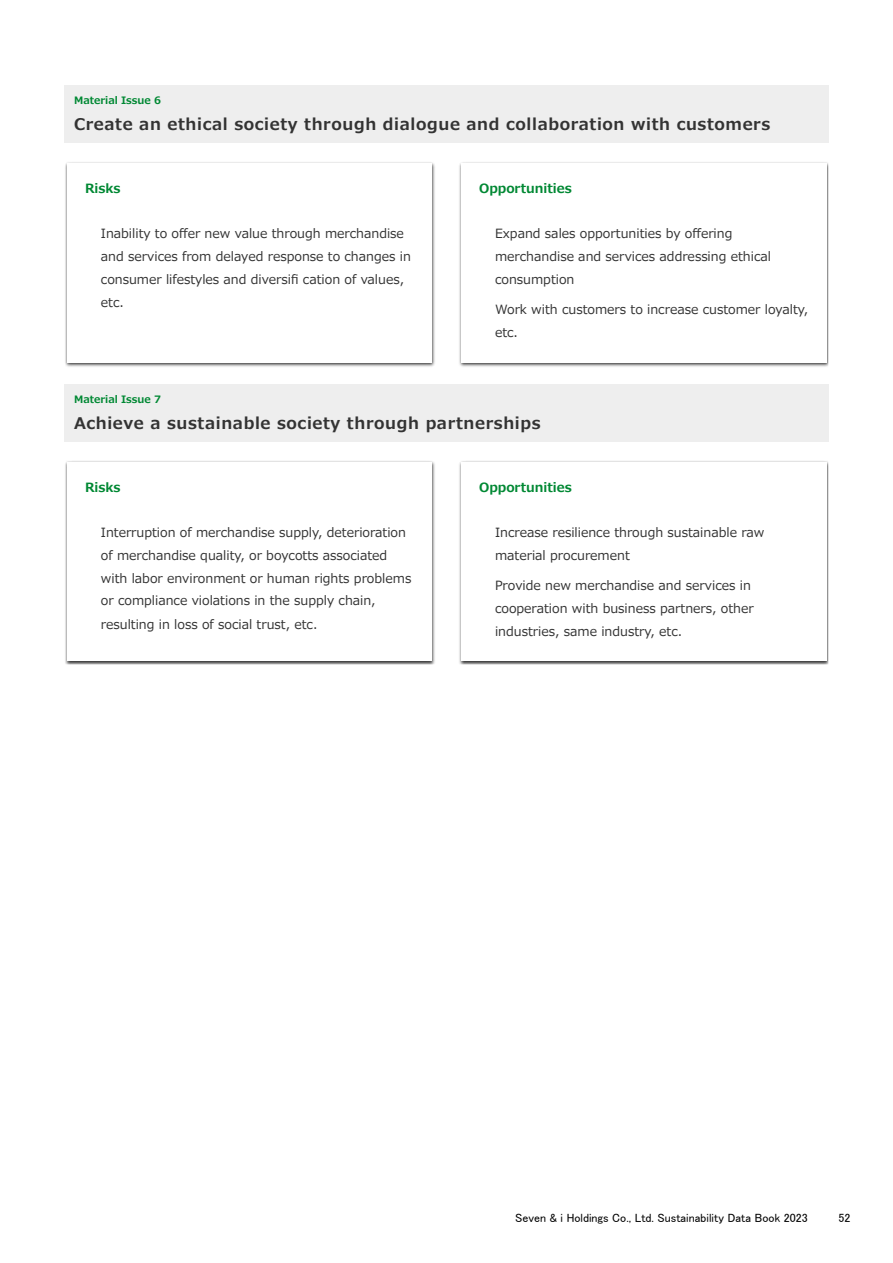
<style>
.page{position:relative;width:893px;height:1263px;background:#fff}
.page>*{position:absolute;margin:0;border:0;box-sizing:border-box;transform-origin:0 0}
.t1{font:700 16.05px "Meiryo";letter-spacing:.04em;color:#333}
.t2{font:12.75px/22.8px "Meiryo";color:#333}
.t3{font:700 12.75px "Meiryo";color:#083}
.t4{font:12px "MS P Gothic";color:#000}
.t5{font:700 10.2px "Meiryo";color:#083}
</style>
<div class="page">
<div style="left:65px;top:86px;width:763px;height:57px;background:#eee"></div>
<div style="left:65px;top:385px;width:763px;height:57px;background:#eee"></div>
<div style="left:65px;top:160px;width:371px;height:209px;background:#000;opacity:.8"></div>
<div style="left:68px;top:163px;width:364px;height:199px;background:#fff"></div>
<div style="left:457px;top:160px;width:371px;height:209px;background:#000;opacity:.8"></div>
<div style="left:461px;top:163px;width:366px;height:199px;background:#fff"></div>
<div style="left:65px;top:460px;width:371px;height:205px;background:#000;opacity:.8"></div>
<div style="left:68px;top:462px;width:364px;height:199px;background:#fff"></div>
<div style="left:457px;top:460px;width:371px;height:205px;background:#000;opacity:.8"></div>
<div style="left:461px;top:462px;width:366px;height:199px;background:#fff"></div>
<p class="t5" style="left:74px;top:93px;width:88px">Material Issue 6</p>
<p class="t1" style="left:74px;top:113px;width:697px">Create an ethical society through dialogue and collaboration with customers</p>
<p class="t3" style="left:85px;top:179px;width:37px">Risks</p>
<p class="t2" style="left:101px;top:222px;width:311px">Inability to offer new value through merchandise and services from delayed response to changes in consumer lifestyles and diversifi cation of values, etc.</p>
<p class="t3" style="left:479px;top:179px;width:94px">Opportunities</p>
<p class="t2" style="left:495px;top:222px;width:277px">Expand sales opportunities by offering merchandise and services addressing ethical consumption</p>
<p class="t2" style="left:495px;top:299px;width:314px">Work with customers to increase customer loyalty, etc.</p>
<p class="t5" style="left:74px;top:392px;width:88px">Material Issue 7</p>
<p class="t1" style="left:74px;top:412px;width:468px">Achieve a sustainable society through partnerships</p>
<p class="t3" style="left:85px;top:478px;width:37px">Risks</p>
<p class="t2" style="left:101px;top:522px;width:312px">Interruption of merchandise supply, deterioration of merchandise quality, or boycotts associated with labor environment or human rights problems or compliance violations in the supply chain, resulting in loss of social trust, etc.</p>
<p class="t3" style="left:479px;top:478px;width:94px">Opportunities</p>
<p class="t2" style="left:495px;top:522px;width:271px">Increase resilience through sustainable raw material procurement</p>
<p class="t2" style="left:495px;top:575px;width:260px">Provide new merchandise and services in cooperation with business partners, other industries, same industry, etc.</p>
<p class="t4" style="left:515px;top:1211px;width:294px">Seven &amp; i Holdings Co., Ltd. Sustainability Data Book 2023</p>
<p class="t4" style="left:838px;top:1211px;width:13px">52</p>
</div>
